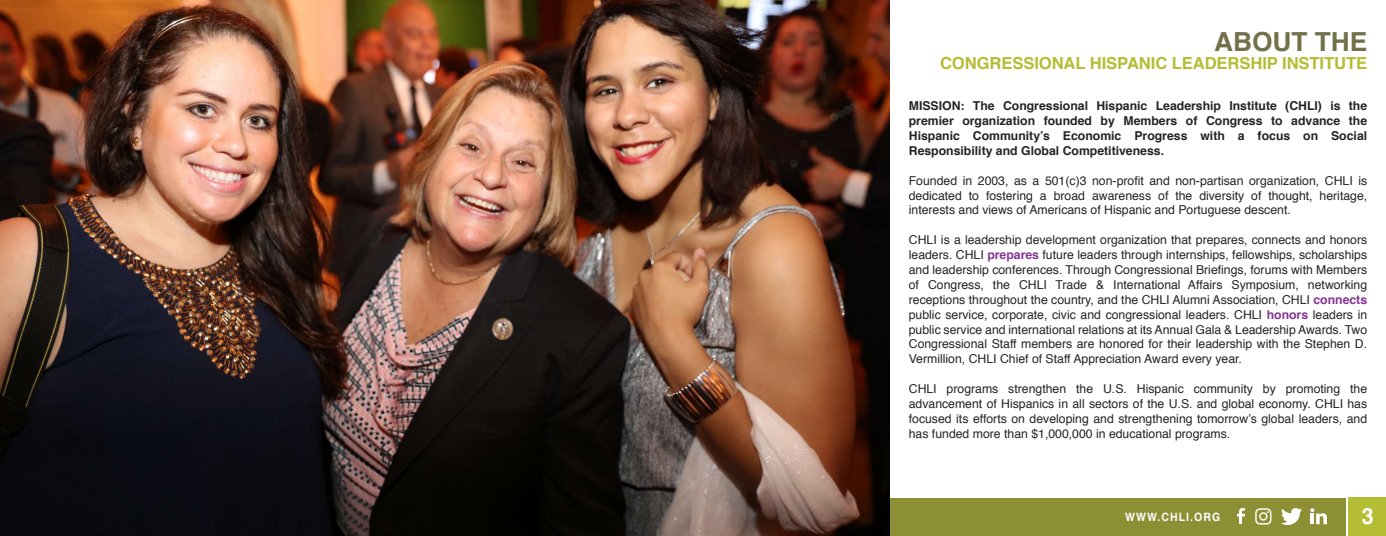
<style>
.page{position:relative;width:1386px;height:536px;background:#fff}
.page>*{position:absolute;margin:0;border:0;box-sizing:border-box;transform-origin:0 0}
.t1{font:700 26.25px "Helvetica";color:#72714c}
.t2{font:700 22.22px "Helvetica";color:#fff}
.t3{font:700 16.62px "Helvetica";letter-spacing:-.005em;color:#b5bd34}
.t4{font:12.25px/14.9px "Helvetica";color:#262324;text-align:justify}
.t5{font:700 12.25px/14.9px "Helvetica";color:#262324;text-align:justify}
.t6{font:700 11.46px "Helvetica";letter-spacing:.1em;color:#fff;scale:.92 1}
.s1{font-weight:700;color:#853594}
</style>
<div class="page">
<div style="left:1348px;top:497px;width:38px;height:39px;background:#b5bd34"></div>
<div style="left:890px;top:498px;width:456px;height:38px;background:#8d8f35"></div>
<img style="left:1237px;top:508px;width:8px;height:15px">
<svg style="left:1310px;top:508px;width:17px;height:16px"></svg>
<img style="left:1281px;top:508px;width:20px;height:16px">
<svg style="left:1255px;top:508px;width:16px;height:16px"></svg>
<img style="left:0;top:0;width:890px;height:536px">
<h1 class="t1" style="left:1214px;top:21px;width:155px">ABOUT THE</h1>
<h3 class="t3" style="left:940px;top:49px;width:429px">CONGRESSIONAL HISPANIC LEADERSHIP INSTITUTE</h3>
<p class="t5" style="left:909px;top:99px;width:460px">MISSION: The Congressional Hispanic Leadership Institute (CHLI) is the premier organization founded by Members of Congress to advance the Hispanic Community’s Economic Progress with a focus on Social Responsibility and Global Competitiveness.</p>
<p class="t4" style="left:909px;top:173px;width:460px">Founded in 2003, as a 501(c)3 non-profit and non-partisan organization, CHLI is dedicated to fostering a broad awareness of the diversity of thought, heritage, interests and views of Americans of Hispanic and Portuguese descent.</p>
<p class="t4" style="left:909px;top:233px;width:460px">CHLI is a leadership development organization that prepares, connects and honors leaders. CHLI <span class="s1">prepares</span> future leaders through internships, fellowships, scholarships and leadership conferences. Through Congressional Briefings, forums with Members of Congress, the CHLI Trade &amp; International Affairs Symposium, networking receptions throughout the country, and the CHLI Alumni Association, CHLI <span class="s1">connects </span>public service, corporate, civic and congressional leaders. CHLI <span class="s1">honors</span> leaders in public service and international relations at its Annual Gala &amp; Leadership Awards. Two Congressional Staff members are honored for their leadership with the Stephen D.<br>Vermillion, CHLI Chief of Staff Appreciation Award every year.</p>
<p class="t4" style="left:909px;top:381px;width:460px">CHLI programs strengthen the U.S. Hispanic community by promoting the advancement of Hispanics in all sectors of the U.S. and global economy. CHLI has focused its efforts on developing and strengthening tomorrow’s global leaders, and has funded more than $1,000,000 in educational programs.</p>
<p class="t6" style="left:1125px;top:507px;width:105px">WWW.CHLI.ORG</p>
<h2 class="t2" style="left:1362px;top:498px;width:13px">3</h2>
</div>
